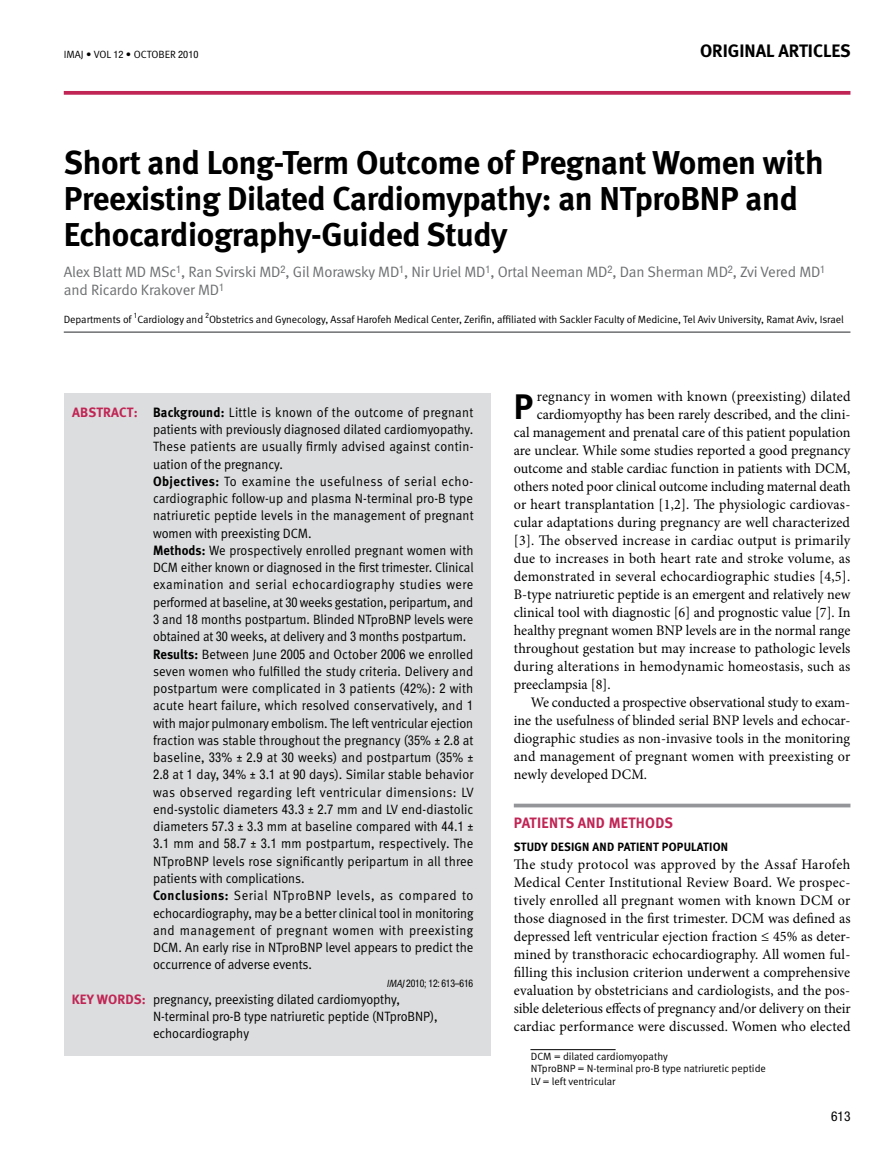
<style>
.page{position:relative;width:893px;height:1149px;background:#fff}
.page>*{position:absolute;margin:0;border:0;box-sizing:border-box;transform-origin:0 0}
.t1{font:700 35.4px "Meta";color:#000}
.t2{font:700 33px/36px "Meta";letter-spacing:-.01em;color:#000}
.t3{font:700 18px "Meta";color:#000}
.t4{font:15px "Meta Normal";letter-spacing:-.01em;color:#6d6f71}
.t5{font:700 15px "Meta";letter-spacing:.02em;color:#c02555}
.t6{font:14.55px/18px "Minion Pro";letter-spacing:.005em;color:#000;text-align:justify}
.t7{font:14.55px "Minion Pro";letter-spacing:.025em;color:#000}
.t8{font:13.5px/17.2px "Meta Normal";letter-spacing:.005em;color:#000;scale:.95 1}
.t9{font:13.5px "Meta Normal";letter-spacing:.035em;color:#000;scale:.95 1}
.t10{font:700 13.5px "Meta";letter-spacing:.01em;color:#c02555}
.t11{font:condensed 13.5px "Helvetica Neue";color:#000}
.t12{font:700 12px "Meta";letter-spacing:.02em;color:#000}
.t13{font:10.5px/12.6px "Meta Normal";letter-spacing:-.005em;color:#000}
.t14{font:condensed 10.5px "Helvetica Neue";letter-spacing:-.02em;color:#000;scale:.93 1}
.t15{font:condensed 10.5px "Helvetica Neue";color:#6d6f71}
.t16{font:condensed 7.35px "Helvetica Neue";color:#000}
.s1{font-family:"Helvetica Neue";font-stretch:condensed;font-size:10.2px}
.s2{font-family:"Meta Normal";font-stretch:normal;font-size:15px}
.s3{font-family:"Meta";font-weight:700}
.s4{font-family:"Helvetica Neue";font-stretch:condensed}
.s5{font-family:"Meta Normal";font-style:italic;font-stretch:normal}
</style>
<div class="page">
<svg style="left:64px;top:91px;width:786px;height:4px;background:#c43460"></svg>
<div style="left:64px;top:393px;width:426px;height:662px;background:#dcddde"></div>
<hr style="left:64px;top:331px;width:786px;height:2px;background:#6d6f71">
<hr style="left:530px;top:1049px;width:86px;height:1px;background:#000">
<svg style="left:514px;top:803px;width:336px;height:4px"></svg>
<p class="t13" style="left:64px;top:48px;width:136px">IMAJ • VOL <span class="s1">12</span> • october <span class="s1">2010</span></p>
<h3 class="t3" style="left:700px;top:40px;width:152px">Original Articles</h3>
<h2 class="t2" style="left:64px;top:144px;width:761px">Short and Long-Term Outcome of Pregnant Women with<br>Preexisting Dilated Cardiomypathy: an NTproBNP and<br>Echocardiography-Guided Study</h2>
<p class="t15" style="left:820px;top:263px;width:7px">1</p>
<p class="t15" style="left:176px;top:263px;width:11px">1<span class="s2">,</span></p>
<p class="t15" style="left:280px;top:263px;width:11px">2<span class="s2">,</span></p>
<p class="t15" style="left:399px;top:263px;width:11px">1<span class="s2">,</span></p>
<p class="t15" style="left:485px;top:263px;width:11px">1<span class="s2">,</span></p>
<p class="t15" style="left:607px;top:263px;width:11px">2<span class="s2">,</span></p>
<p class="t15" style="left:728px;top:263px;width:11px">2<span class="s2">,</span></p>
<p class="t4" style="left:188px;top:263px;width:94px">Ran Svirski MD</p>
<p class="t4" style="left:293px;top:263px;width:108px">Gil Morawsky MD</p>
<p class="t4" style="left:620px;top:263px;width:110px">Dan Sherman MD</p>
<p class="t4" style="left:740px;top:263px;width:82px">Zvi Vered MD</p>
<p class="t4" style="left:64px;top:263px;width:114px">Alex Blatt MD MSc</p>
<p class="t4" style="left:412px;top:263px;width:76px">Nir Uriel MD</p>
<p class="t4" style="left:498px;top:263px;width:111px">Ortal Neeman MD</p>
<p class="t15" style="left:219px;top:281px;width:7px">1</p>
<p class="t4" style="left:64px;top:281px;width:157px">and Ricardo Krakover MD</p>
<p class="t16" style="left:134px;top:311px;width:5px">1</p>
<p class="t13" style="left:64px;top:313px;width:69px">Departments of</p>
<p class="t16" style="left:206px;top:311px;width:5px">2</p>
<p class="t13" style="left:137px;top:313px;width:67px">Cardiology and</p>
<p class="t13" style="left:209px;top:313px;width:636px">Obstetrics and Gynecology, Assaf Harofeh Medical Center, Zerifin, affiliated with Sackler Faculty of Medicine, Tel Aviv University, Ramat Aviv, Israel</p>
<p class="t10" style="left:72px;top:404px;width:67px">Ab stract:</p>
<p class="t10" style="left:72px;top:990px;width:76px">Key words:</p>
<p class="t8" style="left:153px;top:403px;width:339px"><span class="s3">Background:</span> Little is known of the outcome of pregnant patients with previously diagnosed dilated cardiomyopathy.</p>
<p class="t8" style="left:153px;top:455px;width:138px">uation of the pregnancy.</p>
<p class="t8" style="left:153px;top:437px;width:339px">These patients are usually firmly advised against contin-</p>
<p class="t8" style="left:153px;top:489px;width:338px">cardiographic follow-up and plasma N-terminal pro B- type</p>
<p class="t9" style="left:153px;top:473px;width:338px"><span class="s3">Objectives:</span> To examine the usefulness of serial echo-</p>
<p class="t8" style="left:153px;top:507px;width:339px">natriuretic peptide levels in the management of pregnant women with preexisting DCM.<br><span class="s3">Methods:</span> We prospectively enrolled pregnant women with DCM either known or diagnosed in the first trimester. Clinical examination and serial echocardiography studies were performed at baseline, at <span class="s4">30</span> weeks gestation, peripartum, and <span class="s4">3</span> and <span class="s4">18</span> months postpartum. Blinded NTproBNP levels were obtained at <span class="s4">30</span> weeks, at delivery and <span class="s4">3</span> months postpartum.<br><span class="s3">Results:</span> Between June <span class="s4">2005</span> and October <span class="s4">2006</span> we enrolled seven women who fulfilled the study criteria. Delivery and postpartum were complicated in <span class="s4">3</span> patients (<span class="s4">42</span>% <span class="s4">2</span>:) with acute heart failure, which resolved conservatively, and <span class="s4">1 </span>with major pulmonary embolism. The left ventricular ejection fraction was stable throughout the pregnancy (<span class="s4">35</span>% ± <span class="s4">2</span>.<span class="s4">8</span> at baseline, <span class="s4">33</span>% ± <span class="s4">2</span>.<span class="s4">9</span> at <span class="s4">30</span> weeks) and postpartum )<span class="s4">35</span>% ± <span class="s4">2</span>.<span class="s4">8</span> at <span class="s4">1</span> day, <span class="s4">34</span>% ± <span class="s4">3</span>.<span class="s4">1</span> at <span class="s4">90</span> days .) Similar stable behavior was observed regarding left ventricular dimensions: LV end-systolic diameters <span class="s4">43</span>.<span class="s4">3</span> ± <span class="s4">2</span>.<span class="s4">7</span> mm and LV end-diastolic diameters <span class="s4">57</span>.<span class="s4">3</span> ± <span class="s4">3</span>.<span class="s4">3</span> mm at baseline compared with <span class="s4">44</span>.<span class="s4">1</span> ± <span class="s4">3</span>.<span class="s4">1</span> mm and <span class="s4">58</span>.<span class="s4">7</span> ± <span class="s4">3</span>.<span class="s4">1</span> mm postpartum, respectively. The NTproBNP levels rose significantly peripartum in all three patients with complications.<br><span class="s3">Conclusions:</span> Serial NTproBNP levels, as compared to echocardiography, may be a better clinical tool in monitoring and management of pregnant women with preexisting DCM. An early rise in NTproBNP level appears to predict the occurrence of adverse events.</p>
<p class="t14" style="left:386px;top:976px;width:95px"><span class="s5">IMAJ</span>2010; 12: 613–616</p>
<p class="t8" style="left:153px;top:989px;width:301px">pregnancy, preexisting dilated cardiomyopthy,<br>-N terminal pro B- type natriuretic peptide (NTproBNP ,( echocardiography</p>
<p class="t6" style="left:537px;top:387px;width:315px">regnancy in women with known (preexisting) dilated</p>
<h1 class="t1" style="left:514px;top:385px;width:21px">P</h1>
<p class="t6" style="left:514px;top:423px;width:338px">cal management and prenatal care of this patient population</p>
<p class="t6" style="left:537px;top:405px;width:315px">cardiomyopthy has been rarely described, and the clini-</p>
<p class="t6" style="left:514px;top:441px;width:338px">are unclear. While some studies reported a good pregnancy outcome and stable cardiac function in patients with DCM, others noted poor clinical outcome including maternal death</p>
<p class="t6" style="left:514px;top:513px;width:338px">cular adaptations during pregnancy are well characterized</p>
<p class="t6" style="left:514px;top:495px;width:338px">or heart transplantation [1,2 .] The physiologic cardiovas-</p>
<p class="t6" style="left:514px;top:531px;width:338px">. ]3[ The observed increase in cardiac output is primarily due to increases in both heart rate and stroke volume, as demonstrated in several echocardiographic studies ]4,5 .[ -B type natriuretic peptide is an emergent and relatively new clinical tool with diagnostic 6[ ] and prognostic value I n.]7[ healthy pregnant women BNP levels are in the normal range throughout gestation but may increase to pathologic levels during alterations in hemodynamic homeostasis, such as preeclampsia . [8]</p>
<p class="t6" style="left:531px;top:693px;width:321px">We conducted a prospective observational study to exam-</p>
<p class="t6" style="left:514px;top:747px;width:338px">and management of pregnant women with preexisting or newly developed DCM.</p>
<p class="t5" style="left:514px;top:814px;width:161px">Patients and Methods</p>
<p class="t12" style="left:514px;top:839px;width:216px">Study design and patient population</p>
<p class="t7" style="left:514px;top:854px;width:338px">The study protocol was approved by the Assaf Harofeh</p>
<p class="t6" style="left:514px;top:891px;width:338px">tively enrolled all pregnant women with known DCM or</p>
<p class="t6" style="left:514px;top:711px;width:338px">ine the usefulness of blinded serial BNP levels and echocar-</p>
<p class="t6" style="left:514px;top:729px;width:338px">diographic studies as non-invasive tools in the monitoring</p>
<p class="t6" style="left:514px;top:873px;width:338px">Medical Center Institutional Review Board. We prospec-</p>
<p class="t6" style="left:514px;top:909px;width:338px">those diagnosed in the first trimester. DCM was defined as</p>
<p class="t6" style="left:514px;top:963px;width:338px">filling this inclusion criterion underwent a comprehensive</p>
<p class="t6" style="left:514px;top:927px;width:338px">depressed left ventricular ejection fraction ≤ 45% as deter-</p>
<p class="t6" style="left:514px;top:945px;width:338px">mined by transthoracic echocardiography. All women ful-</p>
<p class="t6" style="left:514px;top:981px;width:338px">evaluation by obstetricians and cardiologists, and the pos-</p>
<p class="t6" style="left:514px;top:1017px;width:338px">cardiac performance were discussed. Women who elected</p>
<p class="t6" style="left:514px;top:999px;width:338px">sible deleterious effects of pregnancy and/or delivery on their</p>
<p class="t13" style="left:531px;top:1049px;width:237px">DCM = dilated cardiomyopathy<br>NTproBNP = N-terminal pro B- type natriuretic peptide<br>LV = left ventricular</p>
<p class="t11" style="left:831px;top:1108px;width:21px">613</p>
</div>
